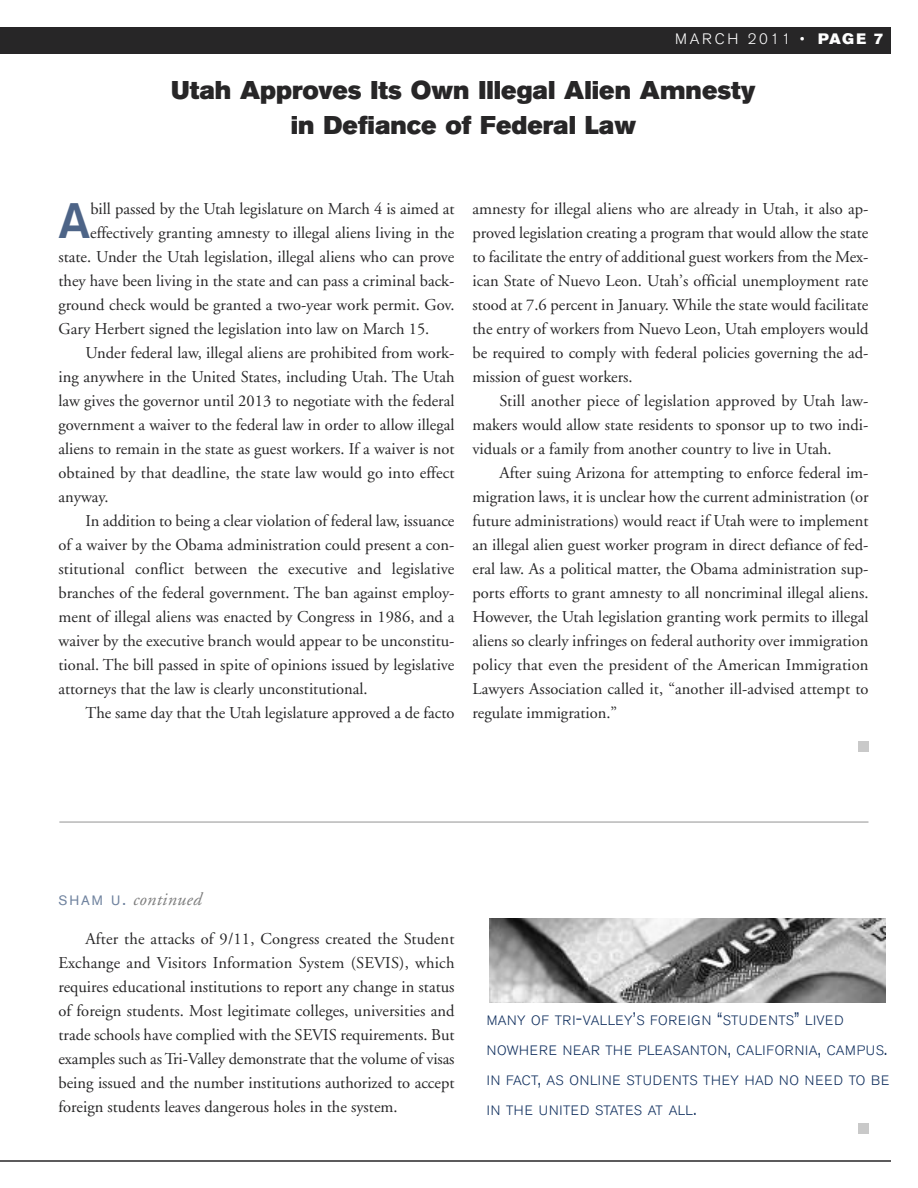
<style>
.page{position:relative;width:918px;height:1188px;background:#fff}
.page>*{position:absolute;margin:0;border:0;box-sizing:border-box;transform-origin:0 0}
.t1{font:500 49.35px "Akzidenz Grotesk BE";color:#4d6487}
.t2{font:25.5px/34.5px "Akzidenz Grotesk BE Super";color:#272627;text-align:center}
.t3{font:italic 18px "Adobe Garamond";letter-spacing:.025em;color:#7d7d7d}
.t4{font:16.5px/24px "Adobe Garamond";color:#272627;text-align:justify}
.t5{font:300 15px "Akzidenz Grotesk BE";letter-spacing:.175em;color:#fff}
.t6{font:300 13.5px "Akzidenz Grotesk BE";letter-spacing:.035em;color:#11305f}
.s1{font-family:"Akzidenz Grotesk BE Super";font-weight:400}
.s2{font-family:"Akzidenz Grotesk BE";font-style:normal;font-size:13.5px;color:#70839f}
.s3{font-family:"Akzidenz Grotesk BE";font-style:normal;color:#70839f}
.s4{font-size:18px}
</style>
<div class="page">
<div style="left:0;top:27px;width:891px;height:27px;background:#272627"></div>
<hr style="left:0;top:1160px;width:891px;height:2px;background:#272627">
<hr style="left:59px;top:822px;width:809px;height:1px;background:#939393">
<div style="left:858px;top:741px;width:10px;height:11px;background:#c9c9c9"></div>
<img style="left:489px;top:918px;width:396px;height:85px">
<div style="left:858px;top:1123px;width:10px;height:11px;background:#c9c9c9"></div>
<p class="t5" style="left:675px;top:32px;width:210px">MARCH 2011 • <span class="s1">PAGE 7</span></p>
<h2 class="t2" style="left:171px;top:75px;width:586px">Utah Approves Its Own Illegal Alien Amnesty in Defiance of Federal Law</h2>
<h1 class="t1" style="left:58px;top:204px;width:33px">A</h1>
<p class="t4" style="left:90px;top:199px;width:366px">bill passed by the Utah legislature on March 4 is aimed at</p>
<p class="t4" style="left:90px;top:223px;width:366px">effectively granting amnesty to illegal aliens living in the</p>
<p class="t4" style="left:59px;top:247px;width:398px">state. Under the Utah legislation, illegal aliens who can prove</p>
<p class="t4" style="left:59px;top:271px;width:398px">they have been living in the state and can pass a criminal back-</p>
<p class="t4" style="left:59px;top:295px;width:398px">ground check would be granted a two-year work permit. Gov.</p>
<p class="t4" style="left:59px;top:319px;width:372px">Gary Herbert signed the legislation into law on March 15.</p>
<p class="t4" style="left:86px;top:343px;width:371px">Under federal law, illegal aliens are prohibited from work-</p>
<p class="t4" style="left:59px;top:367px;width:398px">ing anywhere in the United States, including Utah. The Utah</p>
<p class="t4" style="left:59px;top:391px;width:398px">law gives the governor until 2013 to negotiate with the federal</p>
<p class="t4" style="left:59px;top:415px;width:398px">government a waiver to the federal law in order to allow illegal</p>
<p class="t4" style="left:59px;top:439px;width:398px">aliens to remain in the state as guest workers. If a waiver is not</p>
<p class="t4" style="left:59px;top:463px;width:398px">obtained by that deadline, the state law would go into effect</p>
<p class="t4" style="left:59px;top:487px;width:52px">anyway.</p>
<p class="t4" style="left:86px;top:511px;width:371px">In addition to being a clear violation of federal law, issuance</p>
<p class="t4" style="left:59px;top:535px;width:398px">of a waiver by the Obama administration could present a con-</p>
<p class="t4" style="left:59px;top:559px;width:398px">stitutional conflict between the executive and legislative</p>
<p class="t4" style="left:59px;top:583px;width:398px">branches of the federal government. The ban against employ-</p>
<p class="t4" style="left:59px;top:607px;width:398px">ment of illegal aliens was enacted by Congress in 1986, and a</p>
<p class="t4" style="left:59px;top:631px;width:398px">waiver by the executive branch would appear to be unconstitu-</p>
<p class="t4" style="left:59px;top:655px;width:398px">tional. The bill passed in spite of opinions issued by legislative</p>
<p class="t4" style="left:59px;top:679px;width:311px">attorneys that the law is clearly unconstitutional.</p>
<p class="t4" style="left:86px;top:703px;width:371px">The same day that the Utah legislature approved a de facto</p>
<p class="t4" style="left:473px;top:199px;width:398px">amnesty for illegal aliens who are already in Utah, it also ap&shy;proved legislation creating a program that would allow the state to facilitate the entry of additional guest workers from the Mex&shy;ican State of Nuevo Leon. Utah’s official unemployment rate stood at 7.6 percent in January. While the state would facilitate the entry of workers from Nuevo Leon, Utah employers would be required to comply with federal policies governing the ad&shy;mission of guest workers.</p>
<p class="t4" style="left:473px;top:391px;width:398px;text-indent:27px">Still another piece of legislation approved by Utah law&shy;makers would allow state residents to sponsor up to two indi&shy;viduals or a family from another country to live in Utah.</p>
<p class="t4" style="left:473px;top:463px;width:398px;text-indent:27px">After suing Arizona for attempting to enforce federal im&shy;migration laws, it is unclear how the current administration (or future administrations) would react if Utah were to implement an illegal alien guest worker program in direct defiance of fed&shy;eral law. As a political matter, the Obama administration sup&shy;ports efforts to grant amnesty to all noncriminal illegal aliens.<br>However, the Utah legislation granting work permits to illegal aliens so clearly infringes on federal authority over immigration policy that even the president of the American Immigration Lawyers Association called it, “another ill-advised attempt to regulate immigration.”</p>
<p class="t3" style="left:58px;top:892px;width:145px"><span class="s2">S HAM U</span><span class="s3">.</span> continued</p>
<p class="t4" style="left:58px;top:928px;width:398px;text-indent:27px">After the attacks of 9/11, Congress created the Student Exchange and Visitors Information System (SEVIS), which requires educational institutions to report any change in status of foreign students. Most legitimate colleges, universities and trade schools have complied with the SEVIS requirements. But examples such as Tri-Valley demonstrate that the volume of visas being issued and the number institutions authorized to accept foreign students leaves dangerous holes in the system.</p>
<p class="t6" style="left:487px;top:1015px;width:358px">MANY OF TRI<span class="s4">-</span>VALLEY<span class="s4">’</span>S FOREIGN <span class="s4">“</span>STUDENTS<span class="s4">”</span> LIVED</p>
<p class="t6" style="left:487px;top:1045px;width:402px">NOWHERE NEAR THE PLEASANTON<span class="s4">,</span> CALIFORNIA<span class="s4">,</span> CAMPUS<span class="s4">.</span></p>
<p class="t6" style="left:487px;top:1075px;width:404px">IN FACT<span class="s4">,</span> AS ONLINE STUDENTS THEY HAD NO NEED TO BE</p>
<p class="t6" style="left:487px;top:1105px;width:211px">IN THE UNITED STATES AT ALL<span class="s4">.</span></p>
</div>
